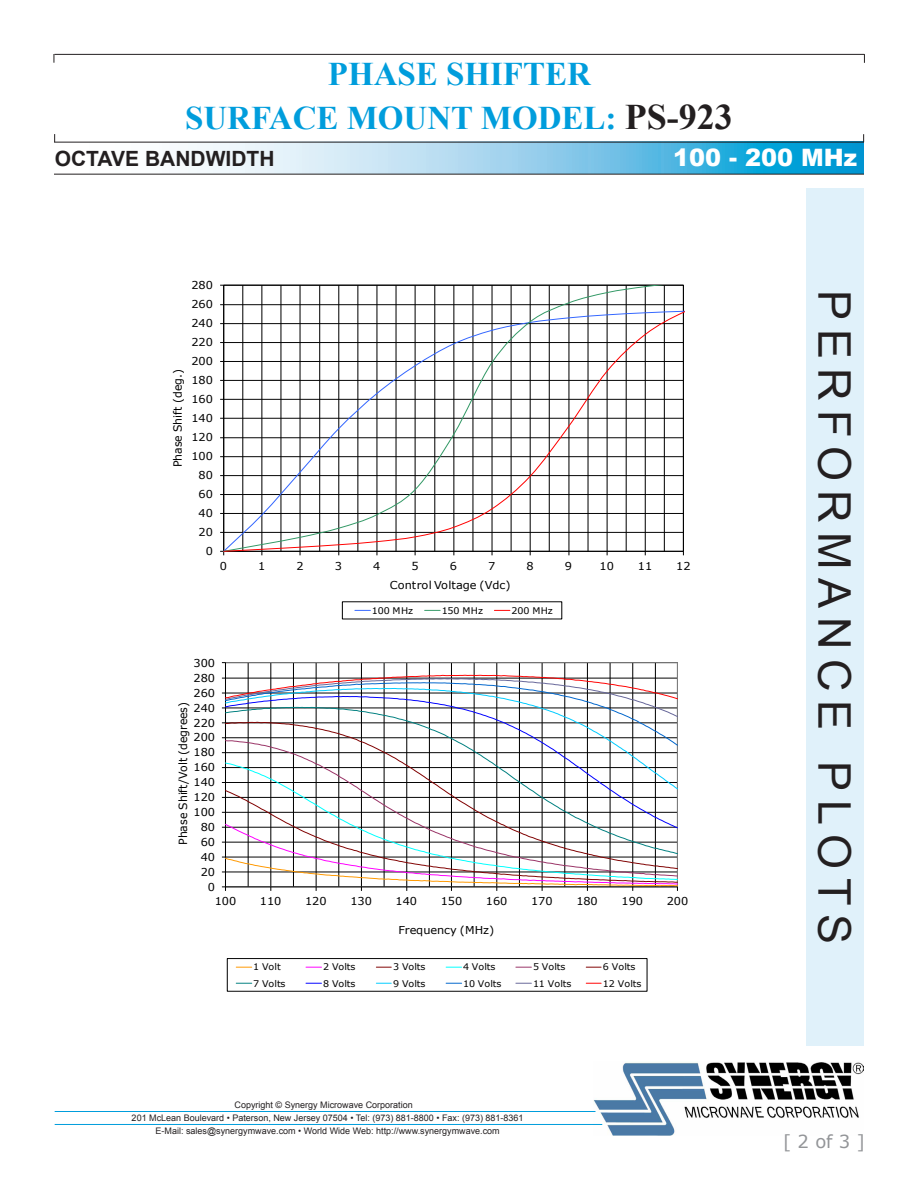
<style>
.page{position:relative;width:918px;height:1188px;background:#fff}
.page>*{position:absolute;margin:0;border:0;box-sizing:border-box;transform-origin:0 0}
.t1{font:45px "Arial";letter-spacing:.2em;color:#231f20}
.t2{font:700 33px/44.4px "Times New Roman";color:#009ddc;text-align:center}
.t3{font:900 24px "Arial";color:#fff}
.t4{font:700 21px "Arial";color:#231f20}
.t5{font:18px "Verdana";color:#939598}
.t6{font:11.4px "Verdana";letter-spacing:-.01em;color:#000;scale:.96 1}
.t7{font:10.95px "Verdana";letter-spacing:-.005em;color:#000;scale:1.04 1}
.t8{font:9.15px "Verdana";letter-spacing:-.01em;color:#000;scale:1.04 1}
.t9{font:9px/12.8px "Arial";color:#231f20;text-align:center}
.s1{font-size:36px;color:#231f20}
</style>
<div class="page">
<svg style="left:54px;top:143px;width:810px;height:31px"></svg>
<hr style="left:54px;top:174px;width:810px;height:1px;background:#231f20">
<hr style="left:54px;top:54px;width:810px;height:1px;background:#231f20">
<hr style="left:54px;top:142px;width:810px;height:1px;background:#231f20">
<img style="left:593px;top:1062px;width:271px;height:73px">
<hr style="left:55px;top:1111px;width:540px;height:1px;background:#009ddc">
<hr style="left:55px;top:1124px;width:547px;height:1px;background:#009ddc">
<div style="left:806px;top:188px;width:58px;height:858px;background:#e0f1fa"></div>
<hr style="left:248px;top:663px;width:1px;height:224px;background:#000">
<hr style="left:293px;top:663px;width:1px;height:224px;background:#000">
<hr style="left:338px;top:663px;width:1px;height:224px;background:#000">
<hr style="left:384px;top:663px;width:1px;height:224px;background:#000">
<hr style="left:429px;top:663px;width:1px;height:224px;background:#000">
<hr style="left:474px;top:663px;width:1px;height:224px;background:#000">
<hr style="left:519px;top:663px;width:1px;height:224px;background:#000">
<hr style="left:564px;top:663px;width:1px;height:224px;background:#000">
<hr style="left:610px;top:663px;width:1px;height:224px;background:#000">
<hr style="left:655px;top:663px;width:1px;height:224px;background:#000">
<hr style="left:271px;top:663px;width:1px;height:224px;background:#000">
<hr style="left:316px;top:663px;width:1px;height:224px;background:#000">
<hr style="left:361px;top:663px;width:1px;height:224px;background:#000">
<hr style="left:406px;top:663px;width:1px;height:224px;background:#000">
<hr style="left:451px;top:663px;width:1px;height:224px;background:#000">
<hr style="left:497px;top:663px;width:1px;height:224px;background:#000">
<hr style="left:542px;top:663px;width:1px;height:224px;background:#000">
<hr style="left:587px;top:663px;width:1px;height:224px;background:#000">
<hr style="left:632px;top:663px;width:1px;height:224px;background:#000">
<hr style="left:225px;top:663px;width:1px;height:224px;background:#000">
<svg style="left:222px;top:790px;width:456px;height:101px"></svg>
<svg style="left:226px;top:877px;width:452px;height:3px"></svg>
<svg style="left:226px;top:869px;width:452px;height:8px"></svg>
<svg style="left:226px;top:854px;width:452px;height:15px"></svg>
<svg style="left:226px;top:829px;width:452px;height:25px"></svg>
<svg style="left:226px;top:790px;width:452px;height:39px"></svg>
<svg style="left:226px;top:746px;width:452px;height:44px"></svg>
<svg style="left:222px;top:675px;width:456px;height:71px"></svg>
<div style="left:227px;top:958px;width:420px;height:34px;border:1px solid #000"></div>
<svg style="left:236px;top:967px;width:16px;height:1px"></svg>
<svg style="left:306px;top:967px;width:15px;height:1px"></svg>
<svg style="left:376px;top:967px;width:15px;height:1px"></svg>
<svg style="left:446px;top:967px;width:16px;height:1px"></svg>
<svg style="left:516px;top:967px;width:15px;height:1px"></svg>
<svg style="left:586px;top:967px;width:15px;height:1px"></svg>
<svg style="left:236px;top:983px;width:16px;height:1px"></svg>
<svg style="left:306px;top:983px;width:15px;height:1px"></svg>
<svg style="left:376px;top:983px;width:15px;height:1px"></svg>
<svg style="left:446px;top:983px;width:16px;height:1px"></svg>
<svg style="left:516px;top:983px;width:15px;height:1px"></svg>
<svg style="left:586px;top:983px;width:15px;height:1px"></svg>
<hr style="left:223px;top:285px;width:1px;height:266px;background:#000">
<svg style="left:224px;top:285px;width:461px;height:267px"></svg>
<svg style="left:355px;top:610px;width:15px;height:1px"></svg>
<svg style="left:425px;top:610px;width:15px;height:1px"></svg>
<svg style="left:494px;top:610px;width:16px;height:1px"></svg>
<h2 class="t2" style="left:185px;top:51px;width:549px">PHASE SHIFTER<br>SURFACE MOUNT MODEL: <span class="s1">PS-923</span></h2>
<h3 class="t4" style="left:55px;top:144px;width:221px">OCTAVE BANDWIDTH</h3>
<h3 class="t3" style="left:673px;top:140px;width:186px">100 - 200 MHz</h3>
<p class="t7" style="left:191px;top:278px;width:22px">280</p>
<p class="t7" style="left:191px;top:297px;width:22px">260</p>
<p class="t7" style="left:191px;top:316px;width:22px">240</p>
<p class="t7" style="left:191px;top:335px;width:22px">220</p>
<p class="t6" style="left:170px;top:467px;width:103px;rotate:-90deg">Phase Shift (deg.)</p>
<p class="t7" style="left:191px;top:354px;width:22px">200</p>
<p class="t7" style="left:191px;top:373px;width:22px">180</p>
<p class="t7" style="left:191px;top:392px;width:22px">160</p>
<p class="t7" style="left:191px;top:411px;width:22px">140</p>
<p class="t7" style="left:191px;top:430px;width:22px">120</p>
<p class="t7" style="left:191px;top:449px;width:22px">100</p>
<p class="t7" style="left:199px;top:468px;width:15px">80</p>
<p class="t7" style="left:199px;top:487px;width:15px">60</p>
<p class="t7" style="left:199px;top:506px;width:15px">40</p>
<p class="t7" style="left:199px;top:525px;width:15px">20</p>
<p class="t7" style="left:206px;top:544px;width:8px">0</p>
<p class="t7" style="left:220px;top:558px;width:8px">0</p>
<p class="t7" style="left:258px;top:558px;width:8px">1</p>
<p class="t7" style="left:296px;top:558px;width:8px">2</p>
<p class="t7" style="left:335px;top:558px;width:8px">3</p>
<p class="t7" style="left:373px;top:558px;width:8px">4</p>
<p class="t7" style="left:411px;top:558px;width:8px">5</p>
<p class="t7" style="left:450px;top:558px;width:8px">6</p>
<p class="t7" style="left:488px;top:558px;width:8px">7</p>
<p class="t7" style="left:526px;top:558px;width:8px">8</p>
<p class="t7" style="left:565px;top:558px;width:8px">9</p>
<p class="t7" style="left:600px;top:558px;width:15px">10</p>
<p class="t7" style="left:638px;top:558px;width:15px">11</p>
<p class="t7" style="left:676px;top:558px;width:15px">12</p>
<p class="t7" style="left:390px;top:577px;width:118px">Control Voltage (Vdc)</p>
<p class="t8" style="left:372px;top:604px;width:41px">100 MHz</p>
<p class="t8" style="left:442px;top:604px;width:41px">150 MHz</p>
<p class="t8" style="left:512px;top:604px;width:41px">200 MHz</p>
<p class="t7" style="left:194px;top:655px;width:22px">300</p>
<p class="t7" style="left:194px;top:670px;width:22px">280</p>
<p class="t7" style="left:194px;top:685px;width:22px">260</p>
<p class="t6" style="left:175px;top:845px;width:150px;rotate:-90deg">Phase Shift/Volt (degrees)</p>
<p class="t7" style="left:194px;top:700px;width:22px">240</p>
<p class="t7" style="left:194px;top:715px;width:22px">220</p>
<p class="t7" style="left:194px;top:730px;width:22px">200</p>
<p class="t7" style="left:194px;top:745px;width:22px">180</p>
<p class="t7" style="left:194px;top:760px;width:22px">160</p>
<p class="t7" style="left:194px;top:775px;width:22px">140</p>
<p class="t7" style="left:194px;top:790px;width:22px">120</p>
<p class="t7" style="left:194px;top:805px;width:22px">100</p>
<p class="t7" style="left:201px;top:820px;width:15px">80</p>
<p class="t7" style="left:201px;top:835px;width:15px">60</p>
<p class="t7" style="left:201px;top:850px;width:15px">40</p>
<p class="t7" style="left:201px;top:865px;width:15px">20</p>
<p class="t7" style="left:208px;top:879px;width:8px">0</p>
<p class="t7" style="left:215px;top:894px;width:22px">100</p>
<p class="t7" style="left:260px;top:894px;width:22px">110</p>
<p class="t7" style="left:305px;top:894px;width:22px">120</p>
<p class="t7" style="left:350px;top:894px;width:22px">130</p>
<p class="t7" style="left:396px;top:894px;width:22px">140</p>
<p class="t7" style="left:441px;top:894px;width:22px">150</p>
<p class="t7" style="left:486px;top:894px;width:22px">160</p>
<p class="t7" style="left:531px;top:894px;width:22px">170</p>
<p class="t7" style="left:576px;top:894px;width:22px">180</p>
<p class="t7" style="left:622px;top:894px;width:22px">190</p>
<p class="t7" style="left:667px;top:894px;width:22px">200</p>
<p class="t7" style="left:398px;top:922px;width:94px">Frequency (MHz)</p>
<p class="t8" style="left:253px;top:961px;width:28px">1 Volt</p>
<p class="t8" style="left:323px;top:961px;width:33px">2 Volts</p>
<p class="t8" style="left:393px;top:961px;width:33px">3 Volts</p>
<p class="t8" style="left:463px;top:961px;width:33px">4 Volts</p>
<p class="t8" style="left:533px;top:961px;width:33px">5 Volts</p>
<p class="t8" style="left:603px;top:961px;width:33px">6 Volts</p>
<p class="t8" style="left:253px;top:977px;width:33px">7 Volts</p>
<p class="t8" style="left:323px;top:977px;width:33px">8 Volts</p>
<p class="t8" style="left:393px;top:977px;width:33px">9 Volts</p>
<p class="t8" style="left:463px;top:977px;width:38px">10 Volts</p>
<p class="t8" style="left:533px;top:977px;width:38px">11 Volts</p>
<p class="t8" style="left:603px;top:977px;width:38px">12 Volts</p>
<p class="t9" style="left:235px;top:1099px;width:180px">Copyright © Synergy Microwave Corporation</p>
<p class="t9" style="left:132px;top:1111px;width:393px">201 McLean Boulevard • Paterson, New Jersey 07504 • Tel: (973) 881-8800 • Fax: (973) 881-8361<br>E-Mail: sales@synergymwave.com • World Wide Web: http://www.synergymwave.com</p>
<h1 class="t1" style="left:864px;top:290px;width:656px;rotate:90deg">PERFORMANCE PLOTS</h1>
<h3 class="t5" style="left:783px;top:1129px;width:83px">[ 2 of 3 ]</h3>
</div>
